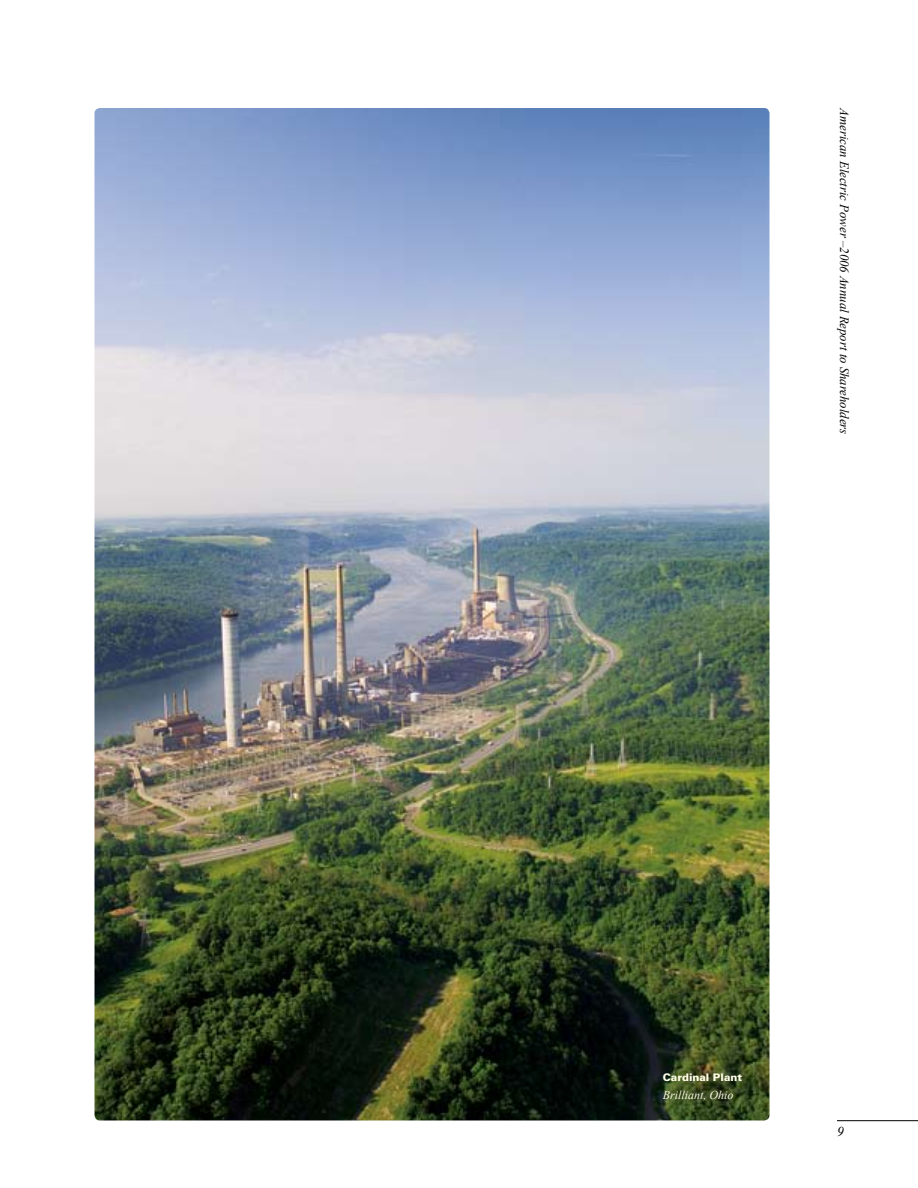
<style>
.page{position:relative;width:918px;height:1188px;background:#fff}
.page>*{position:absolute;margin:0;border:0;box-sizing:border-box;transform-origin:0 0}
.t1{font:italic 13.5px "Times New Roman";color:#000}
.t2{font:italic 12.75px "Times New Roman";color:#000}
.t3{font:italic 12px "Times New Roman";color:#fffde8}
.t4{font:900 10.5px "Univers LT Std";color:#fffde8}
</style>
<div class="page">
<img style="left:94px;top:108px;width:676px;height:1012px;border-radius:5px">
<hr style="left:837px;top:1120px;width:81px;height:1px;background:#000">
<p class="t2" style="left:852px;top:108px;width:328px;rotate:90deg">American Electric Power –2006 Annual Report to Shareholders</p>
<p class="t4" style="left:663px;top:1071px;width:81px">Cardinal Plant</p>
<p class="t3" style="left:663px;top:1088px;width:72px">Brilliant, Ohio</p>
<p class="t1" style="left:837px;top:1124px;width:8px">9</p>
</div>
